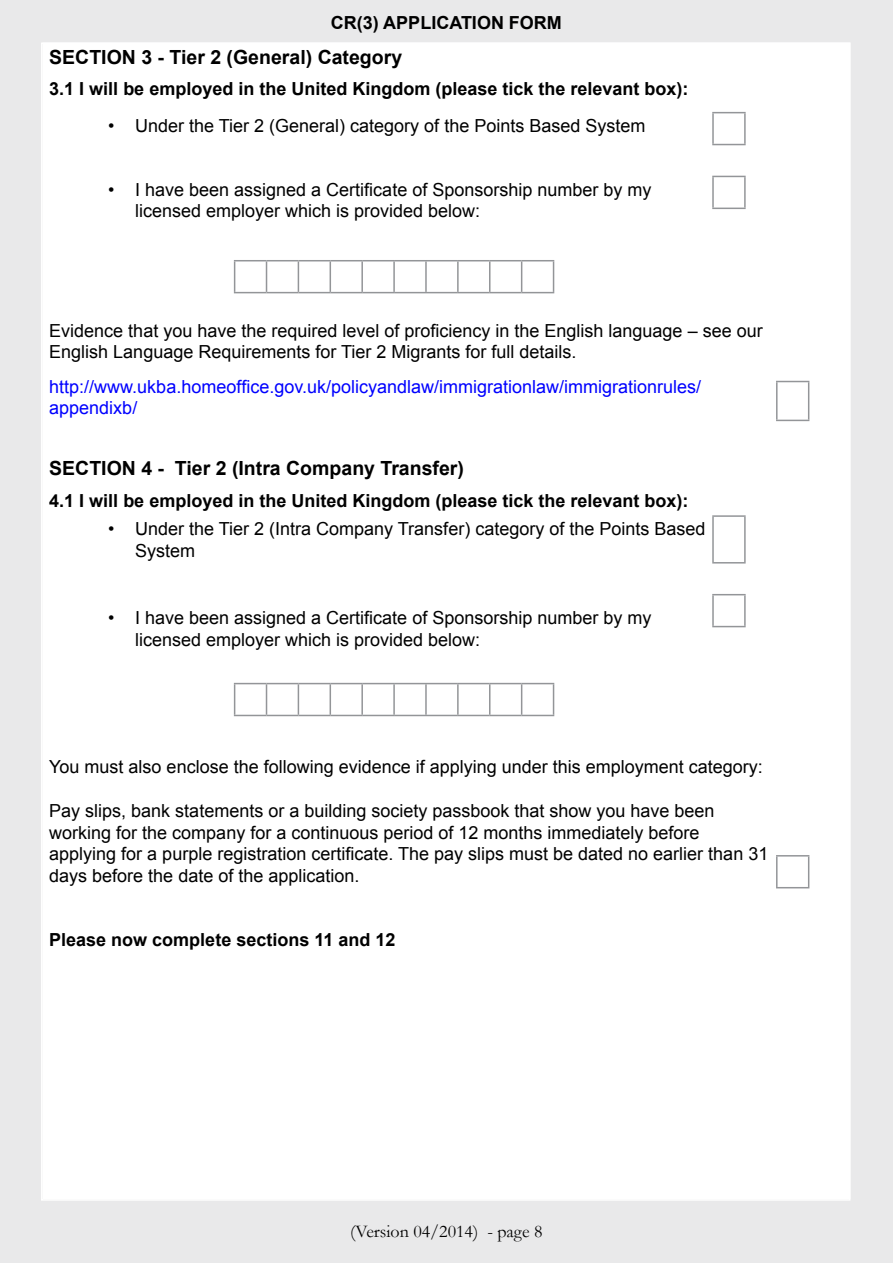
<style>
.page{position:relative;width:893px;height:1263px;background:#e9e9ea}
.page>*{position:absolute;margin:0;border:0;box-sizing:border-box;transform-origin:0 0}
.t1{font:700 19.5px "Arial";color:#000}
.t2{font:18px/21.6px "Arial";color:#000}
.t3{font:700 18px "Arial";color:#000}
.t4{font:18px/21.6px "Arial";color:#00f}
.t5{font:18px "Garamond";color:#000}
</style>
<div class="page">
<div style="left:43px;top:43px;width:807px;height:1156px;background:#fff"></div>
<hr style="left:712px;top:112px;width:34px;height:1px;background:#939598">
<hr style="left:712px;top:113px;width:2px;height:31px;background:#939598">
<hr style="left:744px;top:113px;width:2px;height:31px;background:#939598">
<hr style="left:712px;top:144px;width:34px;height:1px;background:#939598">
<hr style="left:712px;top:176px;width:34px;height:1px;background:#939598">
<hr style="left:712px;top:177px;width:2px;height:31px;background:#939598">
<hr style="left:744px;top:177px;width:2px;height:31px;background:#939598">
<hr style="left:712px;top:208px;width:34px;height:1px;background:#939598">
<hr style="left:776px;top:381px;width:33px;height:1px;background:#939598">
<hr style="left:776px;top:382px;width:1px;height:38px;background:#939598">
<hr style="left:808px;top:382px;width:1px;height:38px;background:#939598">
<hr style="left:776px;top:420px;width:33px;height:1px;background:#939598">
<hr style="left:712px;top:515px;width:34px;height:2px;background:#939598">
<hr style="left:712px;top:517px;width:2px;height:45px;background:#939598">
<hr style="left:744px;top:517px;width:2px;height:45px;background:#939598">
<hr style="left:712px;top:562px;width:34px;height:1px;background:#939598">
<hr style="left:712px;top:594px;width:34px;height:1px;background:#939598">
<hr style="left:712px;top:595px;width:2px;height:31px;background:#939598">
<hr style="left:744px;top:595px;width:2px;height:31px;background:#939598">
<hr style="left:712px;top:626px;width:34px;height:1px;background:#939598">
<hr style="left:776px;top:855px;width:33px;height:1px;background:#939598">
<hr style="left:776px;top:856px;width:1px;height:31px;background:#939598">
<hr style="left:808px;top:856px;width:1px;height:31px;background:#939598">
<hr style="left:776px;top:887px;width:33px;height:1px;background:#939598">
<hr style="left:234px;top:260px;width:32px;height:1px;background:#939598">
<hr style="left:234px;top:261px;width:1px;height:31px;background:#939598">
<hr style="left:266px;top:260px;width:32px;height:1px;background:#939598">
<hr style="left:266px;top:261px;width:1px;height:31px;background:#939598">
<hr style="left:298px;top:260px;width:32px;height:1px;background:#939598">
<hr style="left:298px;top:261px;width:1px;height:31px;background:#939598">
<hr style="left:330px;top:260px;width:32px;height:1px;background:#939598">
<hr style="left:330px;top:261px;width:1px;height:31px;background:#939598">
<hr style="left:362px;top:260px;width:32px;height:1px;background:#939598">
<hr style="left:361px;top:261px;width:2px;height:31px;background:#939598">
<hr style="left:394px;top:260px;width:32px;height:1px;background:#939598">
<hr style="left:393px;top:261px;width:2px;height:31px;background:#939598">
<hr style="left:426px;top:260px;width:32px;height:1px;background:#939598">
<hr style="left:425px;top:261px;width:2px;height:31px;background:#939598">
<hr style="left:458px;top:260px;width:32px;height:1px;background:#939598">
<hr style="left:457px;top:261px;width:2px;height:31px;background:#939598">
<hr style="left:490px;top:260px;width:32px;height:1px;background:#939598">
<hr style="left:489px;top:261px;width:1px;height:31px;background:#939598">
<hr style="left:522px;top:260px;width:32px;height:1px;background:#939598">
<hr style="left:521px;top:261px;width:1px;height:31px;background:#939598">
<hr style="left:553px;top:261px;width:1px;height:31px;background:#939598">
<hr style="left:234px;top:292px;width:32px;height:1px;background:#939598">
<hr style="left:266px;top:292px;width:32px;height:1px;background:#939598">
<hr style="left:298px;top:292px;width:32px;height:1px;background:#939598">
<hr style="left:330px;top:292px;width:32px;height:1px;background:#939598">
<hr style="left:362px;top:292px;width:32px;height:1px;background:#939598">
<hr style="left:394px;top:292px;width:32px;height:1px;background:#939598">
<hr style="left:426px;top:292px;width:32px;height:1px;background:#939598">
<hr style="left:458px;top:292px;width:32px;height:1px;background:#939598">
<hr style="left:490px;top:292px;width:32px;height:1px;background:#939598">
<hr style="left:522px;top:292px;width:32px;height:1px;background:#939598">
<hr style="left:234px;top:683px;width:32px;height:1px;background:#939598">
<hr style="left:234px;top:684px;width:1px;height:31px;background:#939598">
<hr style="left:266px;top:683px;width:32px;height:1px;background:#939598">
<hr style="left:266px;top:684px;width:1px;height:31px;background:#939598">
<hr style="left:298px;top:683px;width:32px;height:1px;background:#939598">
<hr style="left:298px;top:684px;width:1px;height:31px;background:#939598">
<hr style="left:330px;top:683px;width:32px;height:1px;background:#939598">
<hr style="left:330px;top:684px;width:1px;height:31px;background:#939598">
<hr style="left:362px;top:683px;width:32px;height:1px;background:#939598">
<hr style="left:361px;top:684px;width:2px;height:31px;background:#939598">
<hr style="left:394px;top:683px;width:32px;height:1px;background:#939598">
<hr style="left:393px;top:684px;width:2px;height:31px;background:#939598">
<hr style="left:426px;top:683px;width:32px;height:1px;background:#939598">
<hr style="left:425px;top:684px;width:2px;height:31px;background:#939598">
<hr style="left:458px;top:683px;width:32px;height:1px;background:#939598">
<hr style="left:457px;top:684px;width:2px;height:31px;background:#939598">
<hr style="left:490px;top:683px;width:32px;height:1px;background:#939598">
<hr style="left:489px;top:684px;width:1px;height:31px;background:#939598">
<hr style="left:522px;top:683px;width:32px;height:1px;background:#939598">
<hr style="left:521px;top:684px;width:1px;height:31px;background:#939598">
<hr style="left:553px;top:684px;width:1px;height:31px;background:#939598">
<hr style="left:234px;top:715px;width:32px;height:1px;background:#939598">
<hr style="left:266px;top:715px;width:32px;height:1px;background:#939598">
<hr style="left:298px;top:715px;width:32px;height:1px;background:#939598">
<hr style="left:330px;top:715px;width:32px;height:1px;background:#939598">
<hr style="left:362px;top:715px;width:32px;height:1px;background:#939598">
<hr style="left:394px;top:715px;width:32px;height:1px;background:#939598">
<hr style="left:426px;top:715px;width:32px;height:1px;background:#939598">
<hr style="left:458px;top:715px;width:32px;height:1px;background:#939598">
<hr style="left:490px;top:715px;width:32px;height:1px;background:#939598">
<hr style="left:522px;top:715px;width:32px;height:1px;background:#939598">
<p class="t3" style="left:331px;top:11px;width:232px">CR(3) APPLICATION FORM</p>
<p class="t1" style="left:49px;top:45px;width:26px">SECTION</p>
<p class="t1" style="left:141px;top:45px;width:262px">3 - Tier 2 (General) Category</p>
<p class="t3" style="left:49px;top:77px;width:641px">3.1 I will be employed in the United Kingdom (please tick the relevant box):</p>
<p class="t2" style="left:108px;top:115px;width:539px">• Under the Tier 2 (General) category of the Points Based System</p>
<p class="t2" style="left:135px;top:179px;width:518px;text-indent:-27px">• I have been assigned a Certificate of Sponsorship number by my licensed employer which is provided below:</p>
<p class="t2" style="left:49px;top:320px;width:715px">Evidence that you have the required level of proficiency in the English language – see our<br>English Language Requirements for Tier 2 Migrants for full details.</p>
<p class="t4" style="left:49px;top:376px;width:653px">http://www.ukba.homeoffice.gov.uk/policyandlaw/immigrationlaw/immigrationrules/ appendixb/</p>
<p class="t1" style="left:49px;top:456px;width:26px">SECTION</p>
<p class="t1" style="left:141px;top:456px;width:324px">4 - Tier 2 (Intra Company Transfer)</p>
<p class="t3" style="left:49px;top:488px;width:641px">4.1 I will be employed in the United Kingdom (please tick the relevant box):</p>
<p class="t2" style="left:135px;top:518px;width:572px;text-indent:-27px">• Under the Tier 2 (Intra Company Transfer) category of the Points Based<br>System</p>
<p class="t2" style="left:135px;top:607px;width:518px;text-indent:-27px">• I have been assigned a Certificate of Sponsorship number by my licensed employer which is provided below:</p>
<p class="t2" style="left:49px;top:756px;width:715px">You must also enclose the following evidence if applying under this employment category:</p>
<p class="t2" style="left:49px;top:800px;width:721px">Pay slips, bank statements or a building society passbook that show you have been working for the company for a continuous period of 12 months immediately before applying for a purple registration certificate. The pay slips must be dated no earlier than 31 days before the date of the application.</p>
<p class="t3" style="left:49px;top:927px;width:348px">Please now complete sections 11 and 12</p>
<p class="t5" style="left:350px;top:1219px;width:194px">(Version 04/2014) - page 8</p>
</div>
